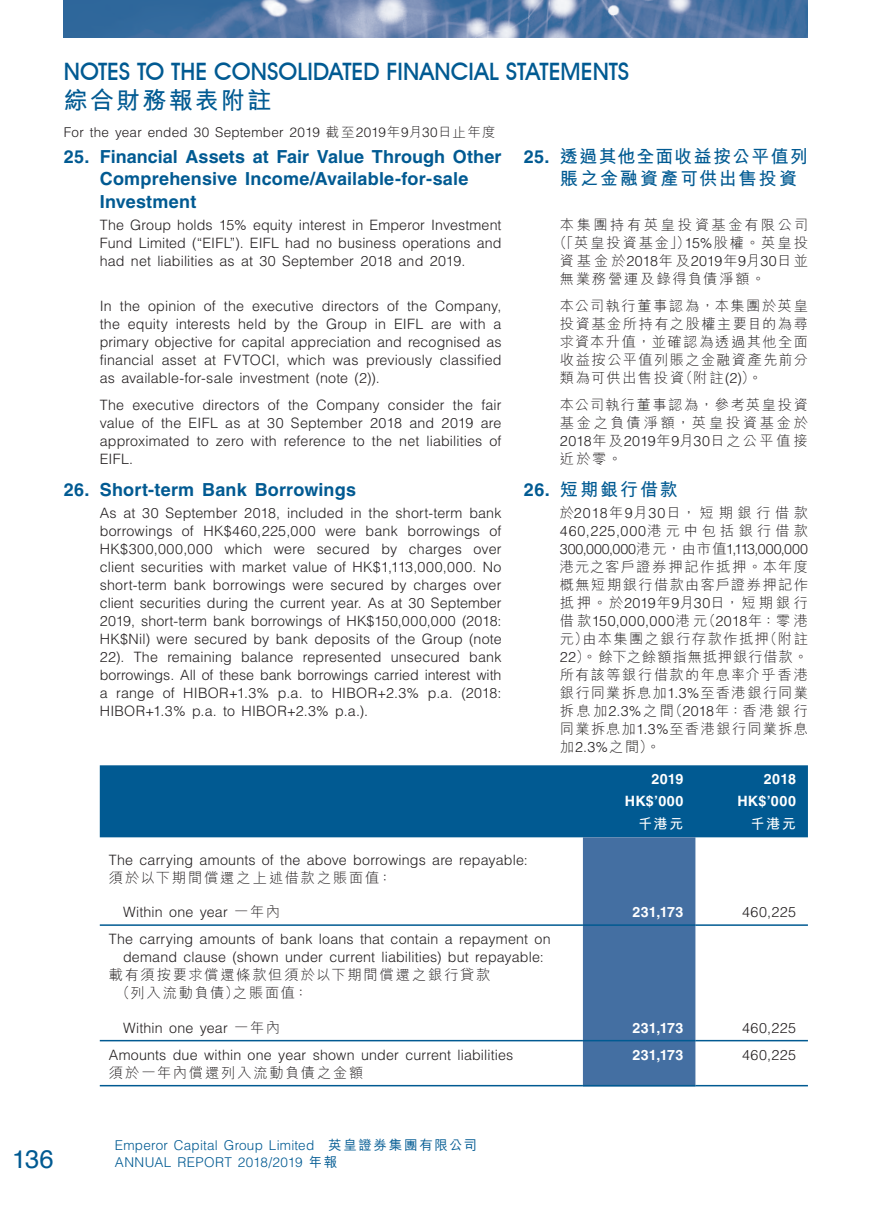
<style>
.page{position:relative;width:893px;height:1212px;background:#fff}
.page>*{position:absolute;margin:0;border:0;box-sizing:border-box;transform-origin:0 0}
.t1{font:25.5px "Helvetica";color:#015a92}
.t2{font:500 24px "Avant Garde IT Cby BT";letter-spacing:-.005em;color:#015a92}
.t3{font:700 24px "M Hei HK";letter-spacing:.095em;color:#015a92}
._03_H1{font:700 18px/22.5px "Helvetica LT Std";letter-spacing:.01em;color:#015a92}
._03_H1-2{font:700 18px/22.5px "M Hei HK";letter-spacing:.085em;color:#015a92}
._12___P2{font:300 14.25px/18px "Helvetica LT Std";letter-spacing:.01em;color:#231f20;text-align:justify}
._12___P2-2{font:300 14.25px/18px "M Hei HK";letter-spacing:.11em;color:#231f20;text-align:justify}
._15_Table_Stub{font:300 14.25px/18px "Helvetica LT Std";letter-spacing:.01em;color:#231f20;text-align:center}
._15_Table_Stub-2{font:300 14.25px/18px "M Hei HK";letter-spacing:.125em;color:#231f20}
._12___P2-3{font:700 14.25px "Helvetica LT Std";letter-spacing:.025em;color:#fff}
._12___P2-4{font:300 14.25px "Helvetica LT Std";letter-spacing:-.01em;color:#231f20}
._12___P2-5{font:300 14.25px "M Hei HK";letter-spacing:.135em;color:#231f20}
._12___P2-6{font:300 14.25px "M Hei HK";letter-spacing:.175em;color:#231f20}
._12___P2-7{font:700 14.25px "M Hei HK";letter-spacing:.095em;color:#fff}
.t4{font:300 13.5px "Helvetica LT Std";letter-spacing:.015em;color:#015a92}
.t5{font:300 13.5px "Helvetica LT Std";letter-spacing:.015em;color:#231f20}
.s1{font-family:"M Hei HK"}
.s2{font-family:"Helvetica LT Std"}
.s3{font-family:"M Hei HK";font-weight:500}
</style>
<div class="page">
<img style="left:64px;top:0;width:744px;height:38px">
<div style="left:100px;top:765px;width:708px;height:72px;background:#015a92"></div>
<div style="left:583px;top:837px;width:112px;height:248px;background:#446fa2"></div>
<hr style="left:100px;top:924px;width:483px;height:2px;background:#015a92">
<hr style="left:583px;top:924px;width:112px;height:2px;background:#015a92">
<hr style="left:695px;top:924px;width:113px;height:2px;background:#015a92">
<hr style="left:100px;top:1040px;width:483px;height:1px;background:#015a92">
<hr style="left:583px;top:1040px;width:112px;height:1px;background:#015a92">
<hr style="left:695px;top:1040px;width:113px;height:1px;background:#015a92">
<hr style="left:100px;top:1085px;width:483px;height:1px;background:#015a92">
<hr style="left:583px;top:1085px;width:112px;height:1px;background:#015a92">
<hr style="left:695px;top:1085px;width:113px;height:1px;background:#015a92">
<h2 class="t2" style="left:64px;top:57px;width:567px">NOTES TO THE CONSOLIDATED FINANCIAL STATEMENTS</h2>
<h2 class="t3" style="left:64px;top:83px;width:209px">綜合財務報表附註</h2>
<p class="t5" style="left:64px;top:123px;width:433px">For the year ended 30 September 2019 <span class="s1">截至</span>2019<span class="s1">年</span>9<span class="s1">月</span>30<span class="s1">日止年度</span></p>
<p class="_03_H1" style="left:100px;top:145px;width:403px;text-indent:-36px">25. Financial Assets at Fair Value Through Other<br>Comprehensive Income/Available-for-sale<br>Investment</p>
<p class="_12___P2" style="left:100px;top:216px;width:403px">The Group holds 15% equity interest in Emperor Investment Fund Limited (“EIFL”). EIFL had no business operations and had net liabilities as at 30 September 2018 and 2019.</p>
<p class="_12___P2" style="left:100px;top:297px;width:403px">In the opinion of the executive directors of the Company, the equity interests held by the Group in EIFL are with a primary objective for capital appreciation and recognised as financial asset at FVTOCI, which was previously classified as available-for-sale investment (note (2)).</p>
<p class="_12___P2" style="left:100px;top:396px;width:403px">The executive directors of the Company consider the fair value of the EIFL as at 30 September 2018 and 2019 are approximated to zero with reference to the net liabilities of EIFL.</p>
<p class="_03_H1" style="left:64px;top:478px;width:294px">26. Short-term Bank Borrowings</p>
<p class="_12___P2" style="left:100px;top:504px;width:403px">As at 30 September 2018, included in the short-term bank borrowings of HK$460,225,000 were bank borrowings of HK$300,000,000 which were secured by charges over client securities with market value of HK$1,113,000,000. No short-term bank borrowings were secured by charges over client securities during the current year. As at 30 September 2019, short-term bank borrowings of HK$150,000,000 (2018:<br>HK$Nil) were secured by bank deposits of the Group (note 22). The remaining balance represented unsecured bank borrowings. All of these bank borrowings carried interest with a range of HIBOR+1.3% p.a. to HIBOR+2.3% p.a. (2018:<br>HIBOR+1.3% p.a. to HIBOR+2.3% p.a.).</p>
<p class="_03_H1-2" style="left:560px;top:143px;width:249px;text-indent:-36px"><span class="s2">25.</span> 透過其他全面收益按公平值列賬之金融資產可供出售投資</p>
<p class="_12___P2-6" style="left:560px;top:218px;width:249px">本集團持有英皇投資基金有限公司</p>
<p class="_12___P2-5" style="left:553px;top:236px;width:257px">（「英皇投資基金」）<span class="s2">15%</span>股權。英皇投</p>
<p class="_12___P2-4" style="left:560px;top:252px;width:249px"><span class="s1">資基金於</span>2018<span class="s1">年及</span>2019<span class="s1">年</span>9<span class="s1">月</span>30<span class="s1">日並</span></p>
<p class="_12___P2-2" style="left:560px;top:270px;width:207px">無業務營運及錄得負債淨額。</p>
<p class="_12___P2-2" style="left:560px;top:297px;width:249px">本公司執行董事認為，本集團於英皇投資基金所持有之股權主要目的為尋求資本升值，並確認為透過其他全面收益按公平值列賬之金融資產先前分類為可供出售投資（附註<span class="s2">(2)</span>）。</p>
<p class="_12___P2-2" style="left:560px;top:396px;width:249px">本公司執行董事認為，參考英皇投資基金之負債淨額，英皇投資基金於<span class="s2">2018</span>年及<span class="s2">2019</span>年<span class="s2">9</span>月<span class="s2">30</span>日之公平值接近於零。</p>
<p class="_03_H1-2" style="left:524px;top:476px;width:155px"><span class="s2">26.</span> 短期銀行借款</p>
<p class="_12___P2-2" style="left:560px;top:504px;width:249px">於<span class="s2">2018</span>年<span class="s2">9</span>月<span class="s2">30</span>日，短期銀行借款<span class="s2">460,225,000</span>港元中包括銀行借款<span class="s2">300,000,000</span>港元，由市值<span class="s2">1,113,000,000</span>港元之客戶證券押記作抵押。本年度概無短期銀行借款由客戶證券押記作抵押。於<span class="s2">2019</span>年<span class="s2">9</span>月<span class="s2">30</span>日，短期銀行借款<span class="s2">150,000,000</span>港元（<span class="s2">2018</span>年：零港元）由本集團之銀行存款作抵押（附註<span class="s2">22</span>）。餘下之餘額指無抵押銀行借款。所有該等銀行借款的年息率介乎香港銀行同業拆息加<span class="s2">1.3%</span>至香港銀行同業拆息加<span class="s2">2.3%</span>之間（<span class="s2">2018</span>年：香港銀行同業拆息加<span class="s2">1.3%</span>至香港銀行同業拆息加<span class="s2">2.3%</span>之間）。</p>
<p class="_12___P2-3" style="left:651px;top:770px;width:34px">2019</p>
<p class="_12___P2-3" style="left:764px;top:770px;width:34px">2018</p>
<p class="_12___P2-3" style="left:625px;top:792px;width:60px">HK$’000</p>
<p class="_12___P2-3" style="left:737px;top:792px;width:60px">HK$’000</p>
<p class="_12___P2-7" style="left:638px;top:813px;width:47px">千港元</p>
<p class="_12___P2-7" style="left:750px;top:813px;width:47px">千港元</p>
<p class="_15_Table_Stub" style="left:109px;top:850px;width:420px">The carrying amounts of the above borrowings are repayable:</p>
<p class="_15_Table_Stub-2" style="left:109px;top:868px;width:285px">須於以下期間償還之上述借款之賬面值：</p>
<p class="_15_Table_Stub" style="left:123px;top:903px;width:158px">Within one year <span class="s1">一年內</span></p>
<p class="_12___P2-3" style="left:633px;top:903px;width:52px">231,173</p>
<p class="_12___P2" style="left:742px;top:903px;width:55px">460,225</p>
<p class="_15_Table_Stub" style="left:109px;top:930px;width:443px">The carrying amounts of bank loans that contain a repayment on demand clause (shown under current liabilities) but repayable:</p>
<p class="_15_Table_Stub-2" style="left:116px;top:966px;width:376px;text-indent:-7px">載有須按要求償還條款但須於以下期間償還之銀行貸款（列入流動負債）之賬面值：</p>
<p class="_15_Table_Stub" style="left:123px;top:1018px;width:158px">Within one year <span class="s1">一年內</span></p>
<p class="_12___P2-3" style="left:633px;top:1019px;width:52px">231,173</p>
<p class="_12___P2" style="left:742px;top:1018px;width:55px">460,225</p>
<p class="_15_Table_Stub" style="left:109px;top:1045px;width:406px">Amounts due within one year shown under current liabilities</p>
<p class="_12___P2-3" style="left:633px;top:1046px;width:52px">231,173</p>
<p class="_12___P2" style="left:742px;top:1045px;width:55px">460,225</p>
<p class="_15_Table_Stub-2" style="left:109px;top:1063px;width:256px">須於一年內償還列入流動負債之金額</p>
<p class="t4" style="left:115px;top:1137px;width:363px">Emperor Capital Group Limited <span class="s3">英皇證券集團有限公司</span></p>
<h1 class="t1" style="left:12px;top:1139px;width:43px">136</h1>
<p class="t4" style="left:115px;top:1153px;width:224px">ANNUAL REPORT 2018/2019 <span class="s3">年報</span></p>
</div>
